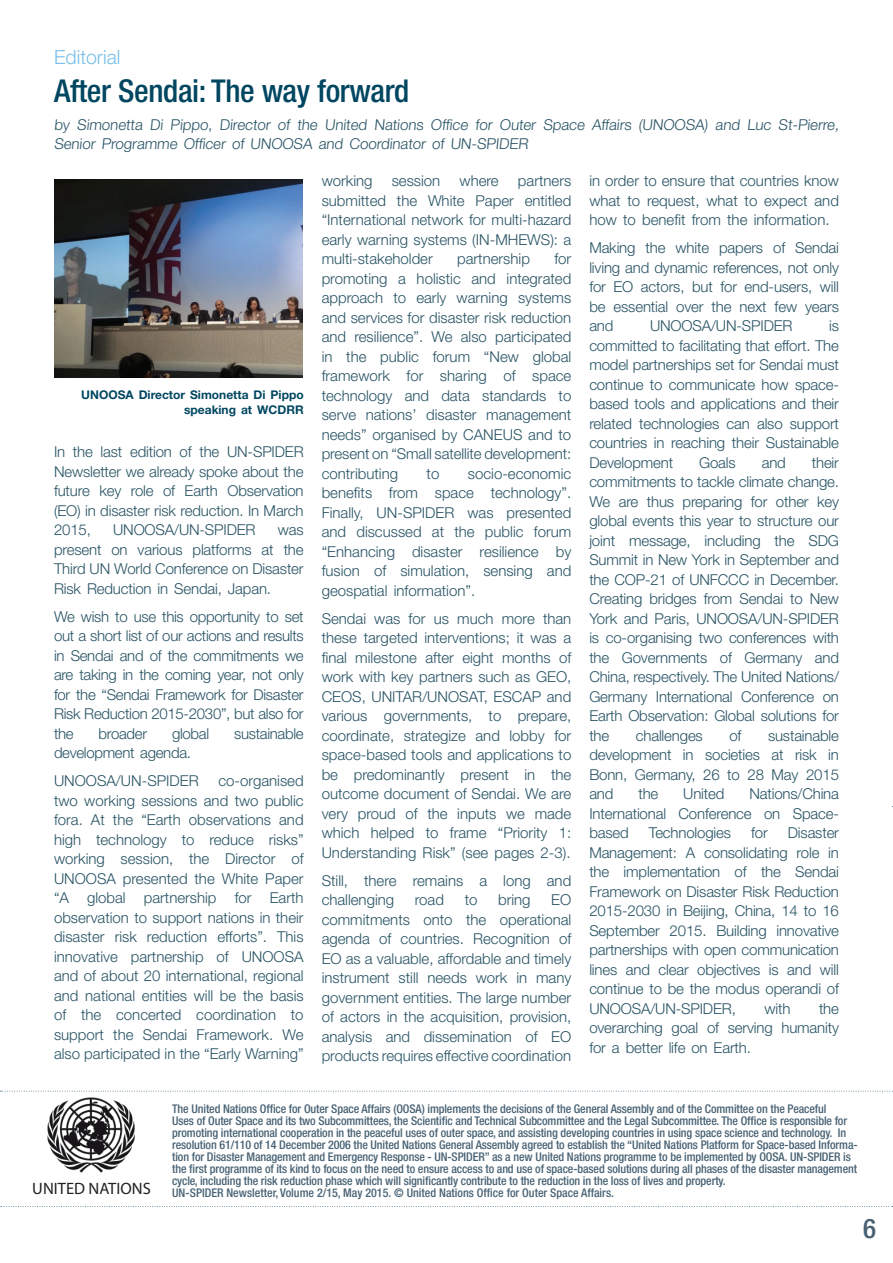
<style>
.page{position:relative;width:893px;height:1263px;background:#fff}
.page>*{position:absolute;margin:0;border:0;box-sizing:border-box;transform-origin:0 0}
.t1{font:500 condensed 31.5px "Helvetica Neue";letter-spacing:-.01em;color:#014660}
.t2{font:500 condensed 27px "Helvetica Neue";color:#486274}
.t3{font:300 19.5px "Helvetica Neue";color:#78bfea}
.t4{font:16.5px "Myriad Pro";color:#231f20}
.t5{font:300 15px/19.5px "Helvetica Neue";letter-spacing:-.01em;color:#285364;text-align:justify}
.t6{font:500 condensed 12px/12px "Helvetica Neue";letter-spacing:-.01em;color:#486274}
.t7{font:700 12px/14.4px "Helvetica Neue";color:#014660;text-align:right}
</style>
<div class="page">
<svg style="left:0;top:1091px;width:893px;height:1px"></svg>
<img style="left:47px;top:1097px;width:88px;height:76px">
<svg style="left:0;top:1206px;width:892px;height:1px"></svg>
<img style="left:54px;top:179px;width:249px;height:198px">
<h3 class="t3" style="left:54px;top:45px;width:68px">Editorial</h3>
<h1 class="t1" style="left:54px;top:72px;width:357px">After Sendai: The way forward</h1>
<p class="t5" style="left:54px;top:114px;width:788px">by Simonetta Di Pippo, Director of the United Nations Office for Outer Space Affairs (UNOOSA) and Luc St-Pierre,<br>Senior Programme Officer of UNOOSA and Coordinator of UN-SPIDER</p>
<p class="t7" style="left:81px;top:388px;width:224px">UNOOSA Director Simonetta Di Pippo speaking at WCDRR</p>
<p class="t5" style="left:54px;top:442px;width:251px">In the last edition of the UN-SPIDER Newsletter we already spoke about the future key role of Earth Observation (EO) in disaster risk reduction. In March 2015,</p>
<p class="t5" style="left:113px;top:520px;width:144px">UNOOSA/UN-SPIDER</p>
<p class="t5" style="left:54px;top:520px;width:251px;text-indent:224px">was present on various platforms at the Third UN World Conference on Disaster Risk Reduction in Sendai, Japan.</p>
<p class="t5" style="left:54px;top:606px;width:251px">We wish to use this opportunity to set out a short list of our actions and results in Sendai and of the commitments we are taking in the coming year, not only for the “Sendai Framework for Disaster Risk Reduction 2015-2030”, but also for the</p>
<p class="t5" style="left:99px;top:723px;width:50px">broader</p>
<p class="t5" style="left:172px;top:723px;width:39px">global</p>
<p class="t5" style="left:234px;top:723px;width:71px">sustainable</p>
<p class="t5" style="left:54px;top:739px;width:146px;line-height:28px">development agenda.<br>UNOOSA/UN-SPIDER</p>
<p class="t5" style="left:54px;top:771px;width:251px;text-indent:164px">co-organised two working sessions and two public fora. At the “Earth observations and high technology to reduce risks” working session, the Director of UNOOSA presented the White Paper “A global partnership for Earth observation to support nations in their disaster risk reduction efforts”. This innovative partnership of UNOOSA and of about 20 international, regional and national entities will be the basis of the concerted coordination to support the Sendai Framework. We also participated in the “Early Warning”</p>
<p class="t5" style="left:322px;top:171px;width:52px">working</p>
<p class="t5" style="left:392px;top:171px;width:50px">session</p>
<p class="t5" style="left:460px;top:171px;width:41px">where</p>
<p class="t5" style="left:322px;top:171px;width:251px;text-indent:196px">partners submitted the White Paper entitled “International network for multi-hazard early warning systems (IN-MHEWS): a multi-stakeholder</p>
<p class="t5" style="left:322px;top:249px;width:251px;text-indent:233px">for promoting a holistic and integrated approach to early warning systems and services for disaster risk reduction and resilience”. We also participated in the public forum “New global framework for sharing of space technology and data standards to serve nations’ disaster management needs” organised by CANEUS and to present on “Small satellite development: contributing</p>
<p class="t5" style="left:457px;top:249px;width:74px">partnership</p>
<p class="t5" style="left:322px;top:463px;width:251px;text-indent:146px">socio-economic benefits from space technology”.<br>Finally, UN-SPIDER was presented and discussed at the public forum “Enhancing disaster resilience by fusion of simulation, sensing and geospatial information”.</p>
<p class="t5" style="left:322px;top:608px;width:251px">Sendai was for us much more than these targeted interventions; it was a final milestone after eight months of work with key partners such as GEO, CEOS, UNITAR/UNOSAT, ESCAP and various governments, to prepare, coordinate, strategize and lobby for space-based tools and applications to be predominantly present in the outcome document of Sendai. We are very proud of the inputs we made which helped to frame “Priority 1:<br>Understanding Risk” (see pages 2-3).</p>
<p class="t5" style="left:322px;top:870px;width:251px">Still, there remains a long and challenging</p>
<p class="t5" style="left:427px;top:463px;width:14px">to</p>
<p class="t5" style="left:322px;top:890px;width:251px;text-indent:230px">EO commitments onto the operational agenda of countries. Recognition of EO as a valuable, affordable and timely instrument still needs work in many government entities. The large number of actors in the acquisition, provision, analysis and dissemination of EO products requires effective coordination</p>
<p class="t5" style="left:415px;top:890px;width:31px">road</p>
<p class="t5" style="left:465px;top:890px;width:14px">to</p>
<p class="t5" style="left:498px;top:890px;width:34px">bring</p>
<p class="t5" style="left:589px;top:171px;width:251px">in order to ensure that countries know what to request, what to expect and how to benefit from the information.</p>
<p class="t5" style="left:589px;top:238px;width:251px">Making the white papers of Sendai living and dynamic references, not only for EO actors, but for end-users, will be essential over the next few years and</p>
<p class="t5" style="left:650px;top:316px;width:144px">UNOOSA/UN-SPIDER</p>
<p class="t5" style="left:589px;top:316px;width:251px;text-indent:240px">is committed to facilitating that effort. The model partnerships set for Sendai must continue to communicate how space&shy;based tools and applications and their related technologies can also support countries in reaching their Sustainable Development</p>
<p class="t5" style="left:699px;top:452px;width:38px">Goals</p>
<p class="t5" style="left:762px;top:452px;width:26px">and</p>
<p class="t5" style="left:589px;top:452px;width:251px;text-indent:222px">their commitments to tackle climate change.<br>We are thus preparing for other key global events this year to structure our joint message, including the SDG Summit in New York in September and the COP-21 of UNFCCC in December.<br>Creating bridges from Sendai to New York and Paris, UNOOSA/UN-SPIDER is co-organising two conferences with the Governments of Germany and China, respectively. The United Nations/ Germany International Conference on Earth Observation: Global solutions for the</p>
<p class="t5" style="left:589px;top:725px;width:251px;text-indent:179px">sustainable development in societies at risk in Bonn, Germany, 26 to 28 May 2015 and</p>
<p class="t5" style="left:636px;top:725px;width:69px">challenges</p>
<p class="t5" style="left:729px;top:725px;width:14px">of</p>
<p class="t5" style="left:589px;top:784px;width:251px;text-indent:160px">Nations/China International Conference on Space&shy;based</p>
<p class="t5" style="left:638px;top:784px;width:21px">the</p>
<p class="t5" style="left:683px;top:784px;width:43px">United</p>
<p class="t5" style="left:589px;top:823px;width:251px;text-indent:198px">Disaster Management: A consolidating role in the implementation of the Sendai Framework on Disaster Risk Reduction 2015-2030 in Beijing, China, 14 to 16<br>September 2015. Building innovative partnerships with open communication lines and clear objectives is and will continue to be the modus operandi of UNOOSA/UN-SPIDER,</p>
<p class="t5" style="left:649px;top:823px;width:84px">Technologies</p>
<p class="t5" style="left:751px;top:823px;width:18px">for</p>
<p class="t5" style="left:589px;top:998px;width:251px;text-indent:230px">the overarching goal of serving humanity for a better life on Earth.</p>
<p class="t5" style="left:764px;top:998px;width:27px">with</p>
<p class="t6" style="left:172px;top:1103px;width:687px">The United Nations Office for Outer Space Affairs (OOSA) implements the decisions of the General Assembly and of the Committee on the Peaceful<br>Uses of Outer Space and its two Subcommittees, the Scientific and Technical Subcommittee and the Legal Subcommittee. The Office is responsible for promoting international cooperation in the peaceful uses of outer space, and assisting developing countries in using space science and technology. In resolution 61/110 of 14 December 2006 the United Nations General Assembly agreed to establish the “United Nations Platform for Space-based Informa&shy;tion for Disaster Management and Emergency Response - UN-SPIDER” as a new United Nations programme to be implemented by OOSA. UN-SPIDER is the first programme of its kind to focus on the need to ensure access to and use of space-based solutions during all phases of the disaster management cycle, including the risk reduction phase which will significantly contribute to the reduction in the loss of lives and property.</p>
<p class="t4" style="left:32px;top:1179px;width:120px">UNITED NATIONS</p>
<p class="t6" style="left:172px;top:1187px;width:443px">UN-SPIDER Newsletter, Volume 2/15, May 2015. © United Nations Office for Outer Space Affairs.</p>
<h2 class="t2" style="left:863px;top:1212px;width:14px">6</h2>
</div>
